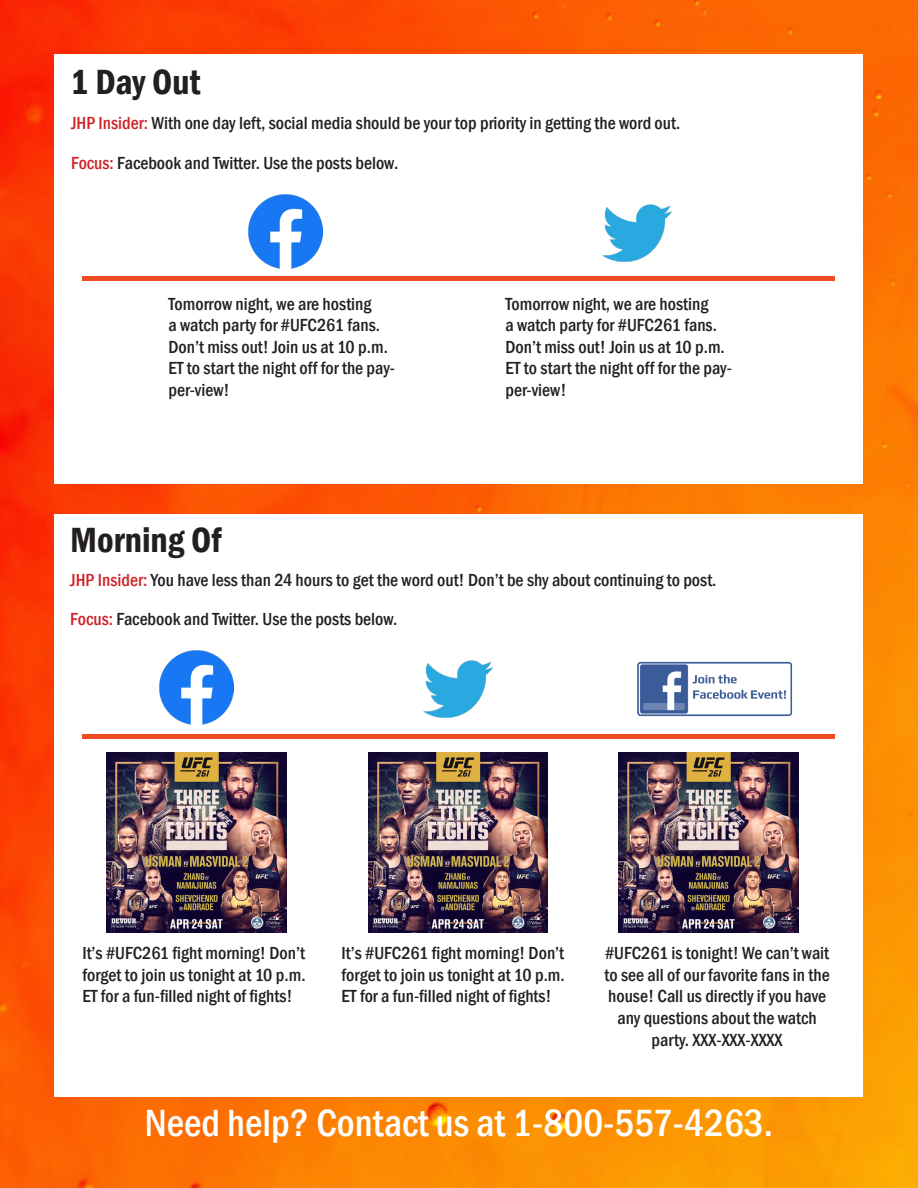
<style>
.page{position:relative;width:918px;height:1188px;background:#fff}
.page>*{position:absolute;margin:0;border:0;box-sizing:border-box;transform-origin:0 0}
.t1{font:500 condensed 39px "Franklin Gothic";color:#fff}
.t2{font:600 condensed 36px "Franklin Gothic";color:#231f20}
.t3{font:500 condensed 18px/21.6px "Franklin Gothic";color:#231f20}
.s1{color:#d1232a}
</style>
<div class="page">
<img style="left:0;top:0;width:918px;height:1188px">
<div style="left:54px;top:54px;width:808px;height:430px;background:#fff"></div>
<div style="left:54px;top:514px;width:808px;height:582px;background:#fff"></div>
<hr style="left:82px;top:277px;width:752px;height:4px;background:#f04b23">
<img style="left:637px;top:661px;width:156px;height:56px">
<div style="left:82px;top:734px;width:752px;height:5px;background:#f04b23"></div>
<img style="left:107px;top:753px;width:179px;height:179px">
<img style="left:368px;top:753px;width:180px;height:179px">
<img style="left:619px;top:753px;width:179px;height:179px">
<img style="left:248px;top:194px;width:75px;height:75px">
<img style="left:159px;top:650px;width:75px;height:75px">
<img style="left:602px;top:204px;width:70px;height:58px">
<img style="left:423px;top:660px;width:70px;height:58px">
<p class="t2" style="left:70px;top:58px;width:132px">1 Day Out</p>
<p class="t3" style="left:71px;top:112px;width:611px"><span class="s1">JHP Insider:</span> With one day left, social media should be your top priority in getting the word out.</p>
<p class="t3" style="left:71px;top:152px;width:329px"><span class="s1">Focus:</span> Facebook and Twitter. Use the posts below.</p>
<p class="t3" style="left:168px;top:293px;width:228px">Tomorrow night, we are hosting<br>a watch party for #UFC261 fans.<br>Don’t miss out! Join us at 10 p.m.<br>ET to start the night off for the pay&shy;per-view!</p>
<p class="t3" style="left:505px;top:293px;width:228px">Tomorrow night, we are hosting<br>a watch party for #UFC261 fans.<br>Don’t miss out! Join us at 10 p.m.<br>ET to start the night off for the pay&shy;per-view!</p>
<p class="t2" style="left:70px;top:516px;width:153px">Morning Of</p>
<p class="t3" style="left:70px;top:569px;width:648px"><span class="s1">JHP Insider:</span> You have less than 24 hours to get the word out! Don’t be shy about continuing to post.</p>
<p class="t3" style="left:70px;top:608px;width:329px"><span class="s1">Focus:</span> Facebook and Twitter. Use the posts below.</p>
<p class="t3" style="left:82px;top:942px;width:225px;text-align:justify">It’s #UFC261 fight morning! Don’t forget to join us tonight at 10 p.m.<br>ET for a fun-filled night of fights!</p>
<p class="t3" style="left:342px;top:942px;width:225px;text-align:justify">It’s #UFC261 fight morning! Don’t forget to join us tonight at 10 p.m.<br>ET for a fun-filled night of fights!</p>
<p class="t3" style="left:605px;top:942px;width:227px;text-align:center">#UFC261 is tonight! We can’t wait to see all of our favorite fans in the house! Call us directly if you have any questions about the watch party. XXX-XXX-XXXX</p>
<p class="t1" style="left:145px;top:1098px;width:630px">Need help? Contact us at 1-800-557-4263.</p>
</div>
